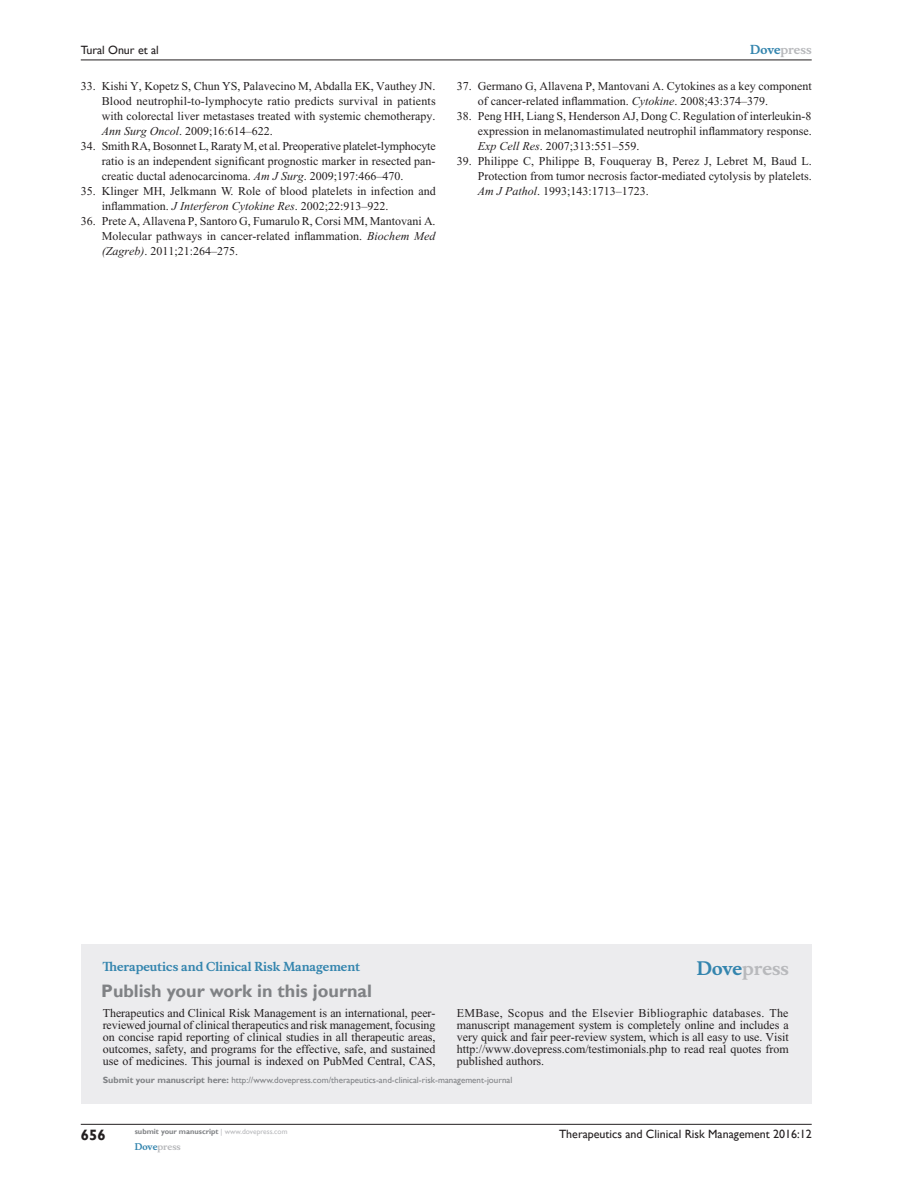
<style>
.page{position:relative;width:918px;height:1188px;background:#fff}
.page>*{position:absolute;margin:0;border:0;box-sizing:border-box;transform-origin:0 0}
.PromBx-H1{font:700 18px "Gill Sans";color:#808285}
.PromBx-Brand{font:700 18px "Musee";color:#b8b9bc}
.t1{font:700 15px "Gill Sans";color:#231f20}
.RefNL2{font:12px/15px "Times New Roman";color:#231f20;text-align:justify}
.PromBx-Tx{font:12px/12px "Times New Roman";letter-spacing:-.005em;color:#231f20;text-align:justify}
.t2{font:12px "Gill Sans";color:#231f20}
.PromBx-JrnlName{font:700 12px "Musee";color:#3485ae}
.t3{font:700 12px "Musee";color:#b8b9bc}
.PromBx-SubmitMssWebA{font:9px "Gill Sans";color:#808285}
.t4{font:700 9px "Musee";color:#b8b9bc}
.t5{font:700 7.5px "Gill Sans";color:#808285}
.s1{font-style:italic}
.s2{color:#3485ae}
.s3{font-weight:700}
.s4{font-weight:400;color:#b8b9bc}
</style>
<div class="page">
<div style="left:81px;top:944px;width:731px;height:159px;background:#ececee"></div>
<hr style="left:81px;top:1124px;width:731px;height:1px;background:#231f20">
<hr style="left:81px;top:60px;width:731px;height:1px;background:#231f20">
<p class="t2" style="left:81px;top:43px;width:80px">Tural Onur et al</p>
<p class="RefNL2" style="left:102px;top:79px;width:335px;text-indent:-21px">33. Kishi Y, Kopetz S, Chun YS, Palavecino M, Abdalla EK, Vauthey JN.<br>Blood neutrophil-to-lymphocyte ratio predicts survival in patients with colorectal liver metastases treated with systemic chemotherapy.<br><span class="s1">Ann Surg Oncol</span>. 2009;16:614–622.</p>
<p class="RefNL2" style="left:102px;top:139px;width:336px;text-indent:-21px">34. Smith RA, Bosonnet L, Raraty M, et al. Preoperative platelet-lymphocyte ratio is an independent significant prognostic marker in resected pan&shy;creatic ductal adenocarcinoma. <span class="s1">Am J Surg</span>. 2009;197:466–470.</p>
<p class="RefNL2" style="left:102px;top:184px;width:336px;text-indent:-21px">35. Klinger MH, Jelkmann W. Role of blood platelets in infection and inflammation. <span class="s1">J Interferon Cytokine Res</span>. 2002;22:913–922.</p>
<p class="RefNL2" style="left:102px;top:214px;width:335px;text-indent:-21px">36. Prete A, Allavena P, Santoro G, Fumarulo R, Corsi MM, Mantovani A.<br>Molecular pathways in cancer-related inflammation. <span class="s1">Biochem Med (Zagreb)</span>. 2011;21:264–275.</p>
<p class="t3" style="left:750px;top:43px;width:63px"><span class="s2">Dove</span>press</p>
<p class="RefNL2" style="left:478px;top:79px;width:335px;text-indent:-21px">37. Germano G, Allavena P, Mantovani A. Cytokines as a key component of cancer-related inflammation. <span class="s1">Cytokine</span>. 2008;43:374–379.</p>
<p class="RefNL2" style="left:478px;top:109px;width:335px;text-indent:-21px">38. Peng HH, Liang S, Henderson AJ, Dong C. Regulation of interleukin-8 expression in melanomastimulated neutrophil inflammatory response.<br><span class="s1">Exp Cell Res</span>. 2007;313:551–559.</p>
<p class="RefNL2" style="left:478px;top:154px;width:336px;text-indent:-21px">39. Philippe C, Philippe B, Fouqueray B, Perez J, Lebret M, Baud L.<br>Protection from tumor necrosis factor-mediated cytolysis by platelets.<br><span class="s1">Am J Pathol</span>. 1993;143:1713–1723.</p>
<p class="PromBx-JrnlName" style="left:103px;top:959px;width:259px">Therapeutics and Clinical Risk Management</p>
<p class="PromBx-H1" style="left:101px;top:980px;width:272px">Publish your work in this journal</p>
<p class="PromBx-Brand" style="left:697px;top:958px;width:94px"><span class="s2">Dove</span>press</p>
<p class="PromBx-Tx" style="left:103px;top:1007px;width:334px">Therapeutics and Clinical Risk Management is an international, peer&shy;reviewed journal of clinical therapeutics and risk management, focusing on concise rapid reporting of clinical studies in all therapeutic areas, outcomes, safety, and programs for the effective, safe, and sustained use of medicines. This journal is indexed on PubMed Central, CAS,</p>
<p class="PromBx-Tx" style="left:457px;top:1007px;width:333px">EMBase, Scopus and the Elsevier Bibliographic databases. The manuscript management system is completely online and includes a very quick and fair peer-review system, which is all easy to use. Visit http://www.dovepress.com/testimonials.php to read real quotes from published authors.</p>
<p class="PromBx-SubmitMssWebA" style="left:103px;top:1075px;width:411px"><span class="s3">Submit your manuscript here:</span> http://www.dovepress.com/therapeutics-and-clinical-risk-management-journal</p>
<p class="t1" style="left:81px;top:1126px;width:26px">656</p>
<p class="t5" style="left:135px;top:1127px;width:154px">submit your manuscript <span class="s4">| www.dovepress.com</span></p>
<p class="t4" style="left:135px;top:1141px;width:48px"><span class="s2">Dove</span>press</p>
<p class="t2" style="left:559px;top:1127px;width:254px">Therapeutics and Clinical Risk Management 2016:12</p>
</div>
